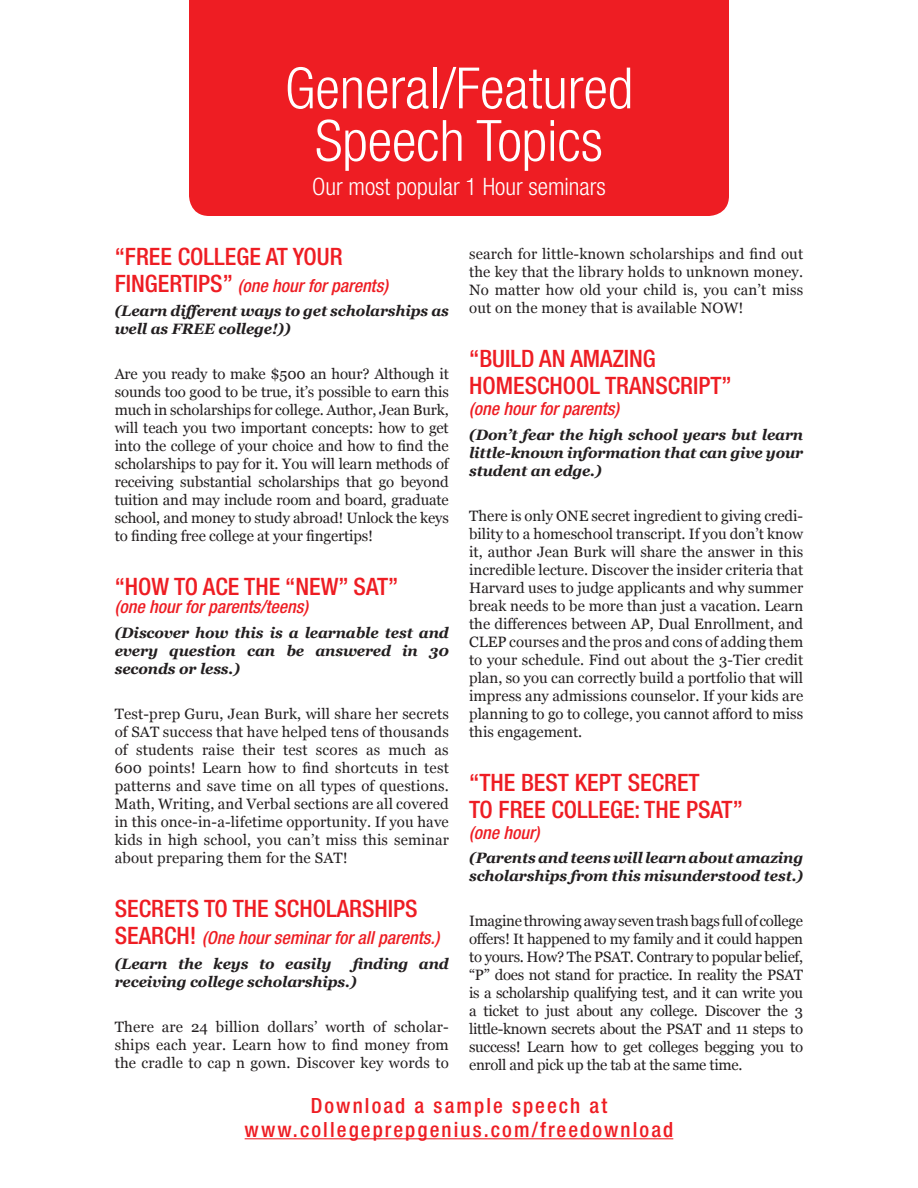
<style>
.page{position:relative;width:918px;height:1188px;background:#fff}
.page>*{position:absolute;margin:0;border:0;box-sizing:border-box;transform-origin:0 0}
.t1{font:300 condensed 57px/52.5px "Helvetica Neue LT Std";color:#fff;text-align:center}
.t2{font:500 condensed 24px/27px "Helvetica Neue LT Std";color:#ee1d23}
.t3{font:300 condensed 24px "Helvetica Neue LT Std";color:#fff}
.t4{font:500 condensed 21px/24px "Helvetica Neue LT Std";letter-spacing:.1em;color:#ee1d23;text-align:center}
.t5{font:italic 500 condensed 18px "Helvetica Neue LT Std";color:#ee1d23}
.t6{font:15px/18px "Georgia";letter-spacing:.005em;color:#231f20;text-align:justify}
.t7{font:italic 700 15px/18px "Georgia";letter-spacing:-.01em;color:#231f20}
.s1{font-style:normal;font-size:24px}
</style>
<div class="page">
<div style="left:189px;top:0;width:540px;height:216px;background:#ee1d23"></div>
<hr style="left:245px;top:1138px;width:428px;height:1px;background:#ee1d23">
<h1 class="t1" style="left:285px;top:61px;width:350px">General/Featured<br>Speech Topics</h1>
<h2 class="t3" style="left:312px;top:172px;width:295px">Our most popular 1 Hour seminars</h2>
<h2 class="t2" style="left:115px;top:242px;width:229px">“FREE COLLEGE AT YOUR</h2>
<p class="t5" style="left:115px;top:275px;width:275px"><span class="s1">FINGERTIPS”</span> (one hour for parents)</p>
<p class="t7" style="left:115px;top:302px;width:336px">(Learn different ways to get scholarships as well as FREE college!))</p>
<p class="t6" style="left:115px;top:366px;width:336px">Are you ready to make $500 an hour? Although it sounds too good to be true, it’s possible to earn this much in scholarships for college. Author, Jean Burk, will teach you two important concepts: how to get into the college of your choice and how to find the scholarships to pay for it. You will learn methods of receiving substantial scholarships that go beyond tuition and may include room and board, graduate school, and money to study abroad! Unlock the keys to finding free college at your fingertips!</p>
<h2 class="t2" style="left:115px;top:573px;width:285px">“HOW TO ACE THE “NEW” SAT”</h2>
<p class="t5" style="left:115px;top:596px;width:195px">(one hour for parents/teens)</p>
<p class="t7" style="left:115px;top:624px;width:336px;text-align:justify">(Discover how this is a learnable test and every question can be answered in 30 seconds or less.)</p>
<p class="t6" style="left:115px;top:705px;width:336px">Test-prep Guru, Jean Burk, will share her secrets of SAT success that have helped tens of thousands of students raise their test scores as much as 600 points! Learn how to find shortcuts in test patterns and save time on all types of questions.<br>Math, Writing, and Verbal sections are all covered in this once-in-a-lifetime opportunity. If you have kids in high school, you can’t miss this seminar about preparing them for the SAT!</p>
<h2 class="t2" style="left:115px;top:895px;width:304px">SECRETS TO THE SCHOLARSHIPS</h2>
<p class="t5" style="left:115px;top:927px;width:326px"><span class="s1">SEARCH!</span> (One hour seminar for all parents.)</p>
<p class="t7" style="left:115px;top:955px;width:218px">(Learn the keys to easily</p>
<p class="t6" style="left:469px;top:245px;width:336px">search for little-known scholarships and find out the key that the library holds to unknown money.<br>No matter how old your child is, you can’t miss out on the money that is available NOW!</p>
<h2 class="t2" style="left:469px;top:345px;width:264px">“BUILD AN AMAZING<br>HOMESCHOOL TRANSCRIPT”</h2>
<p class="t5" style="left:469px;top:398px;width:152px">(one hour for parents)</p>
<p class="t7" style="left:469px;top:425px;width:336px;text-align:justify">(Don’t fear the high school years but learn little-known information that can give your student an edge.)</p>
<p class="t6" style="left:469px;top:507px;width:336px">There is only ONE secret ingredient to giving credi&shy;bility to a homeschool transcript. If you don’t know it, author Jean Burk will share the answer in this incredible lecture. Discover the insider criteria that Harvard uses to judge applicants and why summer break needs to be more than just a vacation. Learn the differences between AP, Dual Enrollment, and CLEP courses and the pros and cons of adding them to your schedule. Find out about the 3-Tier credit plan, so you can correctly build a portfolio that will impress any admissions counselor. If your kids are planning to go to college, you cannot afford to miss this engagement.</p>
<h2 class="t2" style="left:469px;top:768px;width:275px">“THE BEST KEPT SECRET<br>TO FREE COLLEGE: THE PSAT”</h2>
<p class="t5" style="left:469px;top:822px;width:72px">(one hour)</p>
<p class="t7" style="left:469px;top:849px;width:336px">(Parents and teens will learn about amazing scholarships from this misunderstood test.)</p>
<p class="t6" style="left:469px;top:913px;width:336px">Imagine throwing away seven trash bags full of college offers! It happened to my family and it could happen to yours. How? The PSAT. Contrary to popular belief, “P” does not stand for practice. In reality the PSAT is a scholarship qualifying test, and it can write you a ticket to just about any college. Discover the 3 little-known secrets about the PSAT and 11 steps to success! Learn how to get colleges begging you to enroll and pick up the tab at the same time.</p>
<h3 class="t4" style="left:245px;top:1093px;width:430px">Download a sample speech at www.collegeprepgenius.com/freedownload</h3>
<p class="t7" style="left:115px;top:955px;width:336px;text-indent:238px">finding and receiving college scholarships.)</p>
<p class="t6" style="left:115px;top:1018px;width:336px">There are 24 billion dollars’ worth of scholar&shy;ships each year. Learn how to find money from the cradle to cap n gown. Discover key words to</p>
</div>
